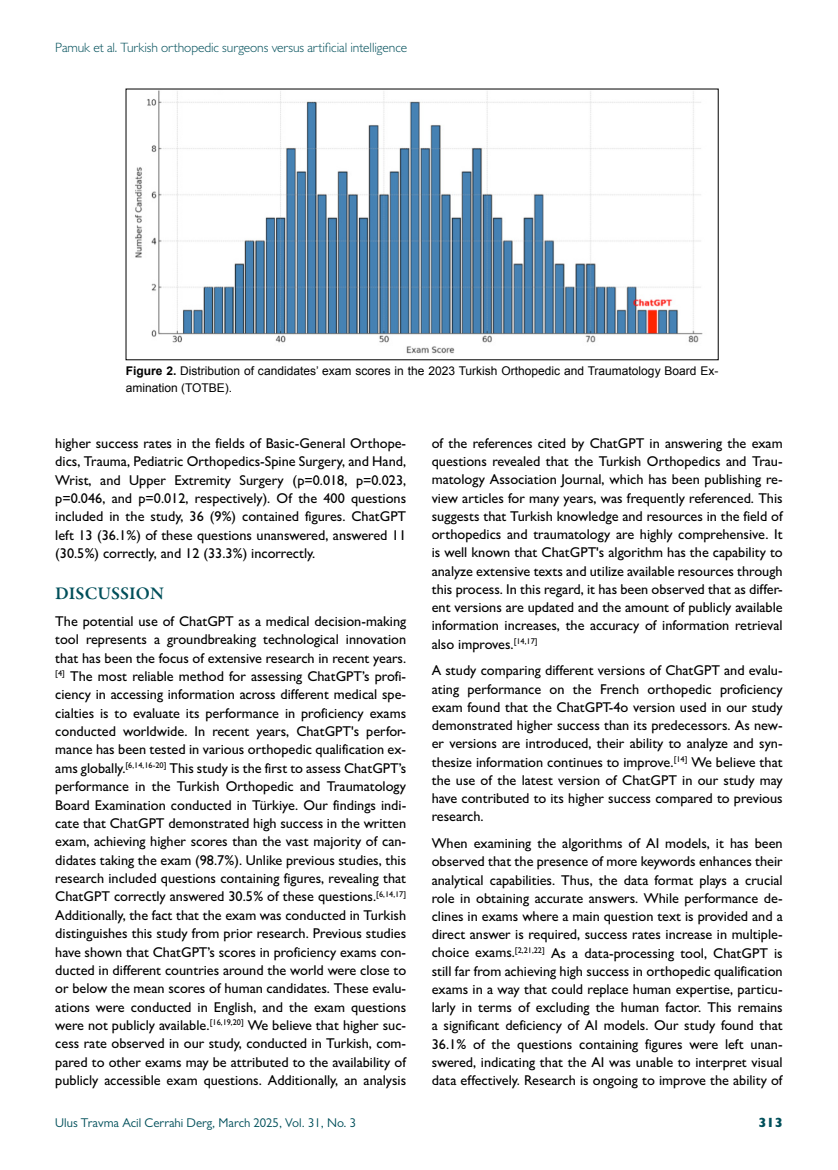
<style>
.page{position:relative;width:838px;height:1170px;background:#fff}
.page>*{position:absolute;margin:0;border:0;box-sizing:border-box;transform-origin:0 0}
.t1{font:600 18px "Garamond Premr Pro";color:#004f5a}
.t2{font:500 14.25px/18.3px "Gill Sans MT Pro";color:#000;text-align:justify}
.t3{font:300 13.5px "Gill Sans MT Pro";letter-spacing:-.005em;color:#004f5a}
.t4{font:800 13.5px "Gill Sans MT Pro";color:#004f5a}
.t5{font:12.75px "Gill Sans MT Pro";color:#004f5a}
.t6{font:12px/16.5px "Arial";color:#000}
.s1{font-weight:700}
</style>
<div class="page">
<img style="left:135px;top:91px;width:568px;height:263px">
<p class="t3" style="left:55px;top:39px;width:353px">Pamuk et al. Turkish orthopedic surgeons versus artificial intelligence</p>
<p class="t6" style="left:126px;top:363px;width:594px"><span class="s1">Figure 2.</span> Distribution of candidates’ exam scores in the 2023 Turkish Orthopedic and Traumatology Board Ex&shy;amination (TOTBE).</p>
<p class="t2" style="left:55px;top:434px;width:352px">higher success rates in the fields of Basic-General Orthope&shy;dics, Trauma, Pediatric Orthopedics-Spine Surgery, and Hand, Wrist, and Upper Extremity Surgery (p=0.018, p=0.023, p=0.046, and p=0.012, respectively). Of the 400 questions included in the study, 36 (9%) contained figures. ChatGPT left 13 (36.1%) of these questions unanswered, answered 11 (30.5%) correctly, and 12 (33.3%) incorrectly.</p>
<p class="t1" style="left:55px;top:582px;width:110px">DISCUSSION</p>
<p class="t2" style="left:55px;top:611px;width:352px">The potential use of ChatGPT as a medical decision-making tool represents a groundbreaking technological innovation that has been the focus of extensive research in recent years. <sup>[4]</sup> The most reliable method for assessing ChatGPT’s profi&shy;ciency in accessing information across different medical spe&shy;cialties is to evaluate its performance in proficiency exams conducted worldwide. In recent years, ChatGPT's perfor&shy;mance has been tested in various orthopedic qualification ex&shy;ams globally.<sup>[6,14,16-20]</sup> This study is the first to assess ChatGPT’s performance in the Turkish Orthopedic and Traumatology Board Examination conducted in Türkiye. Our findings indi&shy;cate that ChatGPT demonstrated high success in the written exam, achieving higher scores than the vast majority of can&shy;didates taking the exam (98.7%). Unlike previous studies, this research included questions containing figures, revealing that ChatGPT correctly answered 30.5% of these questions.<sup>[6,14,17] </sup>Additionally, the fact that the exam was conducted in Turkish distinguishes this study from prior research. Previous studies have shown that ChatGPT’s scores in proficiency exams con&shy;ducted in different countries around the world were close to or below the mean scores of human candidates. These evalu&shy;ations were conducted in English, and the exam questions were not publicly available.<sup>[16,19,20]</sup> We believe that higher suc&shy;cess rate observed in our study, conducted in Turkish, com&shy;pared to other exams may be attributed to the availability of publicly accessible exam questions. Additionally, an analysis</p>
<p class="t2" style="left:432px;top:434px;width:352px">of the references cited by ChatGPT in answering the exam questions revealed that the Turkish Orthopedics and Trau&shy;matology Association Journal, which has been publishing re&shy;view articles for many years, was frequently referenced. This suggests that Turkish knowledge and resources in the field of orthopedics and traumatology are highly comprehensive. It is well known that ChatGPT's algorithm has the capability to analyze extensive texts and utilize available resources through this process. In this regard, it has been observed that as differ&shy;ent versions are updated and the amount of publicly available information increases, the accuracy of information retrieval also improves.<sup>[14,17]</sup></p>
<p class="t2" style="left:432px;top:661px;width:352px">A study comparing different versions of ChatGPT and evalu&shy;ating performance on the French orthopedic proficiency exam found that the ChatGPT-4o version used in our study demonstrated higher success than its predecessors. As new&shy;er versions are introduced, their ability to analyze and syn&shy;thesize information continues to improve.<sup>[14]</sup> We believe that the use of the latest version of ChatGPT in our study may have contributed to its higher success compared to previous research.</p>
<p class="t2" style="left:432px;top:833px;width:352px">When examining the algorithms of AI models, it has been observed that the presence of more keywords enhances their analytical capabilities. Thus, the data format plays a crucial role in obtaining accurate answers. While performance de&shy;clines in exams where a main question text is provided and a direct answer is required, success rates increase in multiple&shy;choice exams.<sup>[2,21,22]</sup> As a data-processing tool, ChatGPT is still far from achieving high success in orthopedic qualification exams in a way that could replace human expertise, particu&shy;larly in terms of excluding the human factor. This remains a significant deficiency of AI models. Our study found that 36.1% of the questions containing figures were left unan&shy;swered, indicating that the AI was unable to interpret visual data effectively. Research is ongoing to improve the ability of</p>
<p class="t5" style="left:55px;top:1115px;width:302px">Ulus Travma Acil Cerrahi Derg, March 2025, Vol. 31, No. 3</p>
<p class="t4" style="left:758px;top:1114px;width:26px">313</p>
</div>
